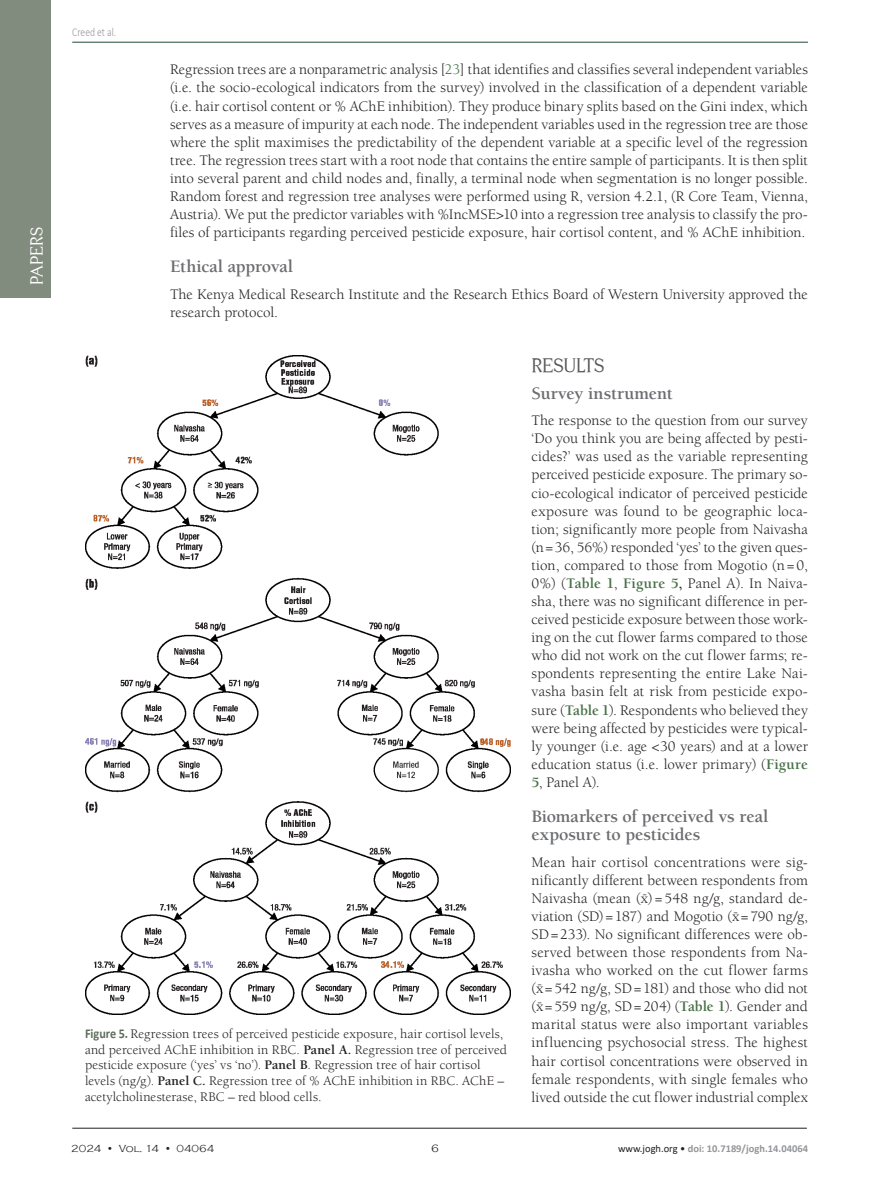
<style>
.page{position:relative;width:893px;height:1191px;background:#fff}
.page>*{position:absolute;margin:0;border:0;box-sizing:border-box;transform-origin:0 0}
.Podnaslovi_PAPERS{font:19.5px "Centabel";letter-spacing:-.015em;color:#57585a}
.Podnaslovi_PAPERS_2{font:700 18px/18.1px "Berkeley Std";letter-spacing:-.01em;color:#6c6d70}
.t1{font:17.1px "Centabel";letter-spacing:-.005em;color:#fff}
.Tekst_Osnovni{font:15px/18.1px "Berkeley Std";color:#231f20;text-align:justify}
.potpisi_Figure_Table{font:13.5px/15.8px "Berkeley Std";letter-spacing:.01em;color:#231f20}
.t2{font:300 12px "Calibri";color:#939598;scale:.8 1}
.t3{font:300 10.95px "Copperplate Gothic";color:#231f20}
.t4{font:700 10.5px "Calibri";color:#939598}
.t5{font:300 10.5px "Copperplate Gothic";color:#231f20}
.s1{color:#477045}
.s2{font-weight:700;color:#477045}
.s3{font-weight:700}
.s4{font-family:"Calibri";font-weight:700;color:#5d6e5c}
.s5{font-weight:400;color:#231f20}
</style>
<div class="page">
<hr style="left:72px;top:1128px;width:735px;height:1px;background:#231f20">
<hr style="left:72px;top:42px;width:736px;height:1px;background:#204c34">
<div style="left:0;top:0;width:51px;height:298px;background:#828c7e"></div>
<img style="left:85px;top:355px;width:425px;height:659px">
<p class="t1" style="left:27px;top:285px;width:59px;rotate:-90deg">PAPERS</p>
<p class="t2" style="left:72px;top:25px;width:56px">Creed et al.</p>
<p class="Tekst_Osnovni" style="left:170px;top:61px;width:639px">Regression trees are a nonparametric analysis [<span class="s1">23</span>] that identifies and classifies several independent variables (i.e. the socio-ecological indicators from the survey) involved in the classification of a dependent variable (i.e. hair cortisol content or % AChE inhibition). They produce binary splits based on the Gini index, which serves as a measure of impurity at each node. The independent variables used in the regression tree are those where the split maximises the predictability of the dependent variable at a specific level of the regression tree. The regression trees start with a root node that contains the entire sample of participants. It is then split into several parent and child nodes and, finally, a terminal node when segmentation is no longer possible.<br>Random forest and regression tree analyses were performed using R, version 4.2.1, (R Core Team, Vienna, Austria). We put the predictor variables with %IncMSE&gt;10 into a regression tree analysis to classify the pro&shy;files of participants regarding perceived pesticide exposure, hair cortisol content, and % AChE inhibition.</p>
<p class="Podnaslovi_PAPERS_2" style="left:170px;top:258px;width:125px">Ethical approval</p>
<p class="Tekst_Osnovni" style="left:170px;top:285px;width:639px">The Kenya Medical Research Institute and the Research Ethics Board of Western University approved the research protocol.</p>
<p class="Podnaslovi_PAPERS" style="left:531px;top:354px;width:74px">RESULTS</p>
<p class="Podnaslovi_PAPERS_2" style="left:531px;top:384px;width:143px">Survey instrument</p>
<p class="Tekst_Osnovni" style="left:531px;top:411px;width:278px">The response to the question from our survey ‘Do you think you are being affected by pesti&shy;cides?’ was used as the variable representing perceived pesticide exposure. The primary so&shy;cio-ecological indicator of perceived pesticide exposure was found to be geographic loca&shy;tion; significantly more people from Naivasha (n=36, 56%) responded ‘yes’ to the given ques&shy;tion, compared to those from Mogotio (n=0, 0%) (<span class="s2">Table 1</span>, <span class="s2">Figure 5</span><span class="s3">,</span> Panel A). In Naiva&shy;sha, there was no significant difference in per&shy;ceived pesticide exposure between those work&shy;ing on the cut flower farms compared to those who did not work on the cut flower farms; re&shy;spondents representing the entire Lake Nai&shy;vasha basin felt at risk from pesticide expo&shy;sure (<span class="s2">Table 1</span>). Respondents who believed they were being affected by pesticides were typical&shy;ly younger (i.e. age &lt;30 years) and at a lower education status (i.e. lower primary) (<span class="s2">Figure 5</span>, Panel A).</p>
<p class="Podnaslovi_PAPERS_2" style="left:531px;top:807px;width:238px">Biomarkers of perceived vs real exposure to pesticides</p>
<p class="Tekst_Osnovni" style="left:531px;top:853px;width:278px">Mean hair cortisol concentrations were sig&shy;nificantly different between respondents from Naivasha (mean (xˉ) = 548 ng/g, standard de&shy;viation (SD)=187) and Mogotio (xˉ =790 ng/g, SD=233). No significant differences were ob&shy;served between those respondents from Na&shy;ivasha who worked on the cut flower farms (xˉ =542 ng/g, SD=181) and those who did not (xˉ =559 ng/g, SD=204) (<span class="s2">Table 1</span>). Gender and marital status were also important variables influencing psychosocial stress. The highest hair cortisol concentrations were observed in female respondents, with single females who lived outside the cut flower industrial complex</p>
<p class="potpisi_Figure_Table" style="left:85px;top:1026px;width:423px"><span class="s4">Figure 5.</span> Regression trees of perceived pesticide exposure, hair cortisol levels, and perceived AChE inhibition in RBC. <span class="s3">Panel A.</span> Regression tree of perceived pesticide exposure (‘yes’ vs ‘no’). <span class="s3">Panel B</span>. Regression tree of hair cortisol levels (ng/g). <span class="s3">Panel C.</span> Regression tree of % AChE inhibition in RBC. AChE – acetylcholinesterase, RBC – red blood cells.</p>
<p class="t5" style="left:71px;top:1142px;width:145px">2024 • Vol. 14 • 04064</p>
<p class="t3" style="left:431px;top:1142px;width:9px">6</p>
<p class="t4" style="left:618px;top:1141px;width:191px"><span class="s5">www.jogh.org •</span> doi: 10.7189/jogh.14.04064</p>
</div>
